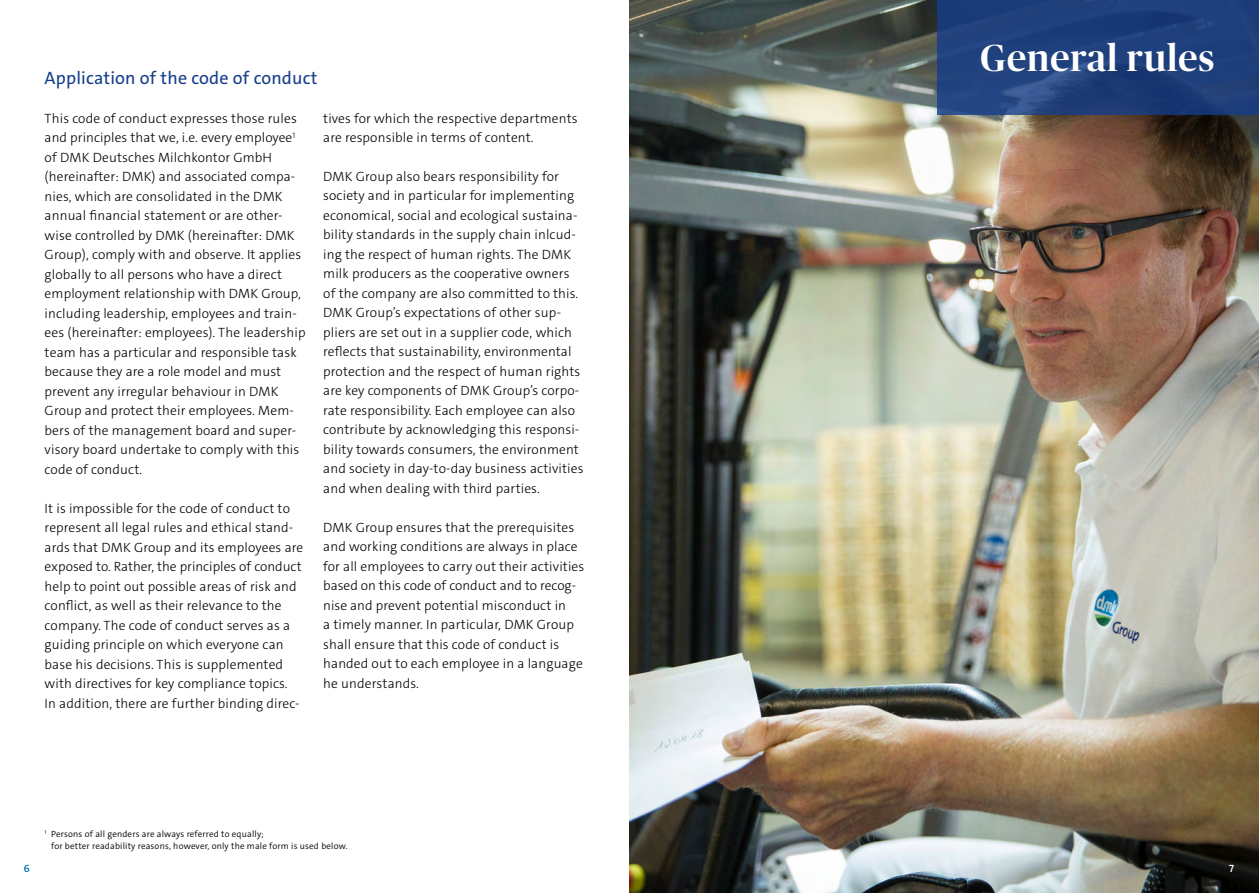
<style>
.page{position:relative;width:1259px;height:893px;background:#fff}
.page>*{position:absolute;margin:0;border:0;box-sizing:border-box;transform-origin:0 0}
.t1{font:500 37.5px "Publico Banner";letter-spacing:.03em;color:#fff}
.t2{font:18px "The Sans C4 s";letter-spacing:.01em;color:#153d8a}
.t3{font:300 13.5px/19.5px "The Sans C4 s";letter-spacing:.01em;color:#000}
.t4{font:600 10.5px "The Sans C4 s";color:#0073b3}
.t5{font:600 10.5px "The Sans C4 s";color:#fff}
.t6{font:300 9px/12px "The Sans C4 s";letter-spacing:.02em;color:#000}
</style>
<div class="page">
<img style="left:629px;top:0;width:630px;height:893px">
<svg style="left:936px;top:0;width:323px;height:115px;fill:#1f407c"></svg>
<h2 class="t2" style="left:45px;top:66px;width:274px">Application of the code of conduct</h2>
<p class="t3" style="left:45px;top:108px;width:262px">This code of conduct expresses those rules and principles that we, i.e. every employee<sup>1 </sup>of DMK Deutsches Milchkontor GmbH (hereinafter: DMK) and associated compa&shy;nies, which are consolidated in the DMK annual financial statement or are other&shy;wise controlled by DMK (hereinafter: DMK Group), comply with and observe. It applies globally to all persons who have a direct employment relationship with DMK Group, including leadership, employees and train&shy;ees (hereinafter: employees). The leadership team has a particular and responsible task because they are a role model and must prevent any irregular behaviour in DMK Group and protect their employees. Mem&shy;bers of the management board and super&shy;visory board undertake to comply with this code of conduct.</p>
<p class="t3" style="left:45px;top:498px;width:260px">It is impossible for the code of conduct to represent all legal rules and ethical stand&shy;ards that DMK Group and its employees are exposed to. Rather, the principles of conduct help to point out possible areas of risk and conflict, as well as their relevance to the company. The code of conduct serves as a guiding principle on which everyone can base his decisions. This is supplemented with directives for key compliance topics.<br>In addition, there are further binding direc-</p>
<p class="t3" style="left:323px;top:108px;width:256px">tives for which the respective departments are responsible in terms of content.</p>
<p class="t3" style="left:323px;top:167px;width:262px">DMK Group also bears responsibility for society and in particular for implementing economical, social and ecological sustaina&shy;bility standards in the supply chain inlcud&shy;ing the respect of human rights. The DMK milk producers as the cooperative owners of the company are also committed to this.<br>DMK Group’s expectations of other sup&shy;pliers are set out in a supplier code, which reflects that sustainability, environmental protection and the respect of human rights are key components of DMK Group’s corpo&shy;rate responsibility. Each employee can also contribute by acknowledging this responsi&shy;bility towards consumers, the environment and society in day-to-day business activities and when dealing with third parties.</p>
<p class="t3" style="left:323px;top:518px;width:263px">DMK Group ensures that the prerequisites and working conditions are always in place for all employees to carry out their activities based on this code of conduct and to recog&shy;nise and prevent potential misconduct in<br>a timely manner. In particular, DMK Group shall ensure that this code of conduct is handed out to each employee in a language he understands.</p>
<p class="t4" style="left:24px;top:861px;width:7px">6</p>
<p class="t6" style="left:51px;top:828px;width:298px;text-indent:-7px"><sup>1</sup> Persons of all genders are always referred to equally;<br>for better readability reasons, however, only the male form is used below.</p>
<h1 class="t1" style="left:980px;top:31px;width:235px">General rules</h1>
<p class="t5" style="left:1229px;top:861px;width:6px">7</p>
</div>
